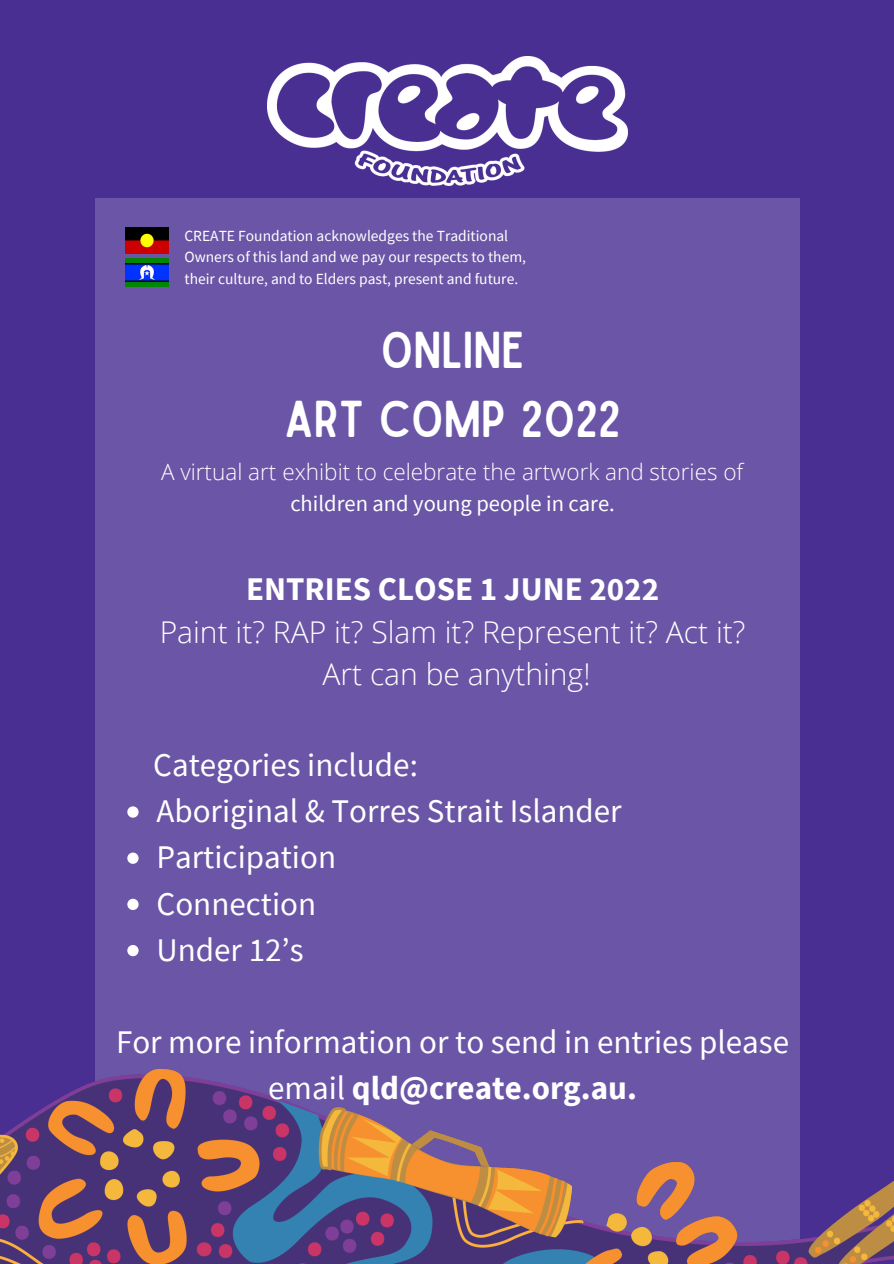
<style>
.page{position:relative;width:894px;height:1264px;background:#fff}
.page>*{position:absolute;margin:0;border:0;box-sizing:border-box;transform-origin:0 0}
.t1{font:49.5px "Sailors";color:#fff}
.t2{font:33px/46.2px "Source Sans Pro";color:#fff;text-align:center}
.t3{font:700 33px "Source Sans Pro";color:#fff}
.t4{font:300 30px "Open Sans";color:#fff}
.t5{font:300 22.5px "Open Sans";color:#fff}
.t6{font:22.5px "Source Sans Pro";color:#fff}
.t7{font:15.45px/21.5px "Source Sans Pro";color:#fff}
.s1{font-weight:700}
</style>
<div class="page">
<div style="left:0;top:0;width:893px;height:1263px;background:#492f92"></div>
<div style="left:95px;top:198px;width:703px;height:1065px;background:#6a55a6"></div>
<img style="left:0;top:1061px;width:893px;height:202px">
<img style="left:267px;top:57px;width:360px;height:128px">
<img style="left:125px;top:228px;width:44px;height:25px">
<img style="left:125px;top:258px;width:44px;height:29px">
<svg style="left:127px;top:806px;width:11px;height:11px"></svg>
<svg style="left:127px;top:852px;width:11px;height:11px"></svg>
<svg style="left:127px;top:898px;width:11px;height:12px"></svg>
<svg style="left:127px;top:945px;width:11px;height:11px"></svg>
<p class="t7" style="left:184px;top:225px;width:343px">CREATE Foundation acknowledges the Traditional<br>Owners of this land and we pay our respects to them, their culture, and to Elders past, present and future.</p>
<p class="t1" style="left:381px;top:332px;width:145px">ONLINE</p>
<p class="t1" style="left:284px;top:400px;width:338px">ART COMP 2022</p>
<p class="t5" style="left:161px;top:455px;width:583px">A virtual art exhibit to celebrate the artwork and stories of</p>
<p class="t6" style="left:290px;top:489px;width:326px">children and young people in care.</p>
<p class="t3" style="left:246px;top:567px;width:414px">ENTRIES CLOSE 1 JUNE 2022</p>
<p class="t4" style="left:160px;top:611px;width:587px">Paint it? RAP it? Slam it? Represent it? Act it?</p>
<p class="t4" style="left:322px;top:652px;width:269px">Art can be anything!</p>
<p class="t2" style="left:153px;top:741px;width:266px">Categories include:</p>
<p class="t2" style="left:156px;top:787px;width:466px">Aboriginal &amp; Torres Strait Islander</p>
<p class="t2" style="left:156px;top:833px;width:181px">Participation</p>
<p class="t2" style="left:156px;top:879px;width:161px">Connection</p>
<p class="t2" style="left:156px;top:925px;width:149px">Under 12’s</p>
<p class="t2" style="left:116px;top:1018px;width:674px">For more information or to send in entries please email <span class="s1">qld@create.org.au.</span></p>
</div>
